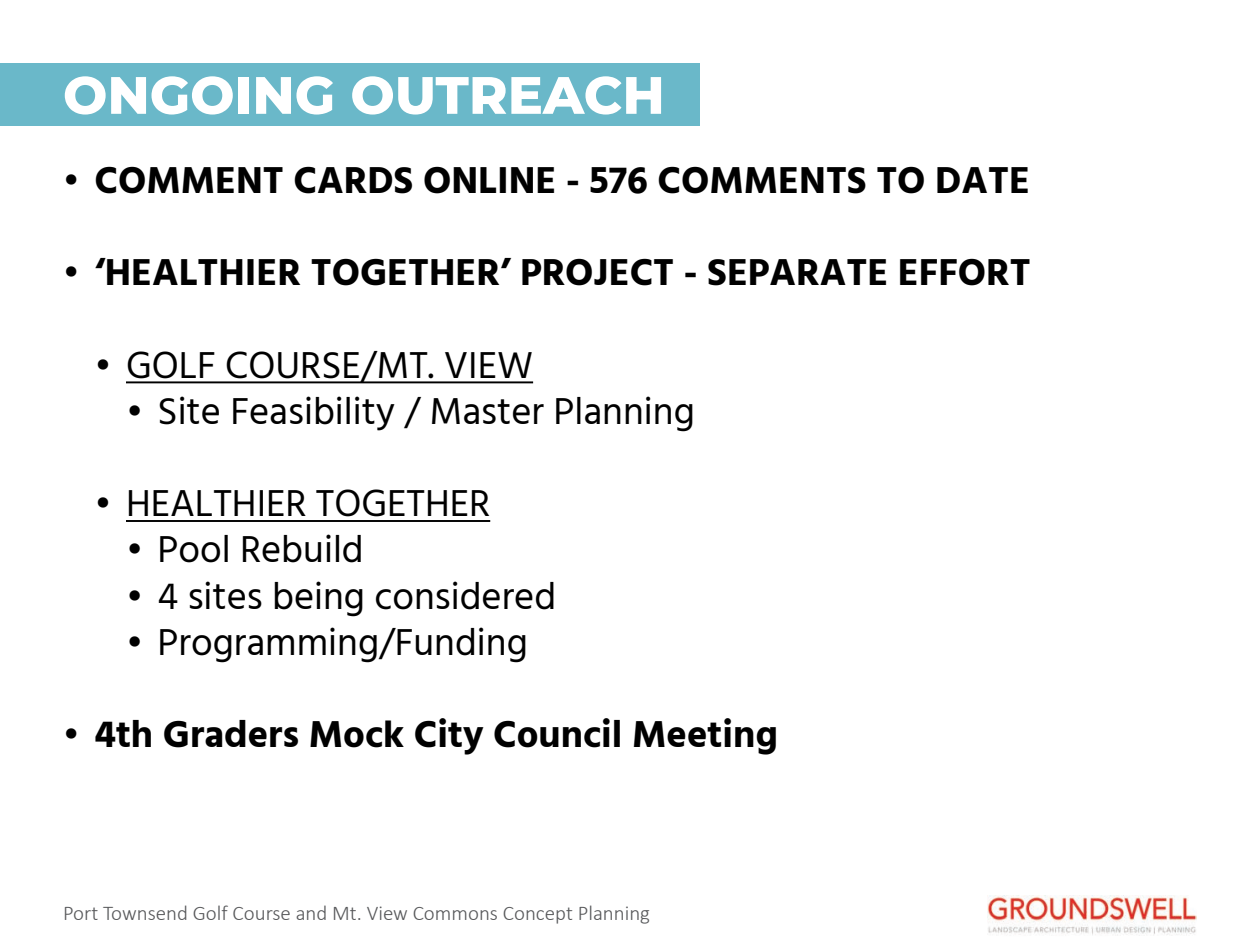
<style>
.page{position:relative;width:1260px;height:945px;background:#fff}
.page>*{position:absolute;margin:0;border:0;box-sizing:border-box;transform-origin:0 0}
.subject_headers{font:100 52.5px "Montserrat";color:#fff}
.t1{font:38.5px "Hind Madurai";color:#000}
.t2{font:700 38.5px "Hind Madurai";color:#000}
.t3{font:300 21px "Calibri";color:#57585a}
</style>
<div class="page">
<img style="left:988px;top:896px;width:209px;height:40px">
<div style="left:0;top:63px;width:699px;height:63px;background:#6ab8c9"></div>
<hr style="left:126px;top:381px;width:407px;height:2px;background:#000">
<hr style="left:126px;top:520px;width:364px;height:2px;background:#000">
<p class="subject_headers" style="left:63px;top:60px;width:603px">ONGOING OUTREACH</p>
<p class="t2" style="left:63px;top:155px;width:969px">• COMMENT CARDS ONLINE - 576 COMMENTS TO DATE</p>
<p class="t2" style="left:63px;top:247px;width:969px">• ‘HEALTHIER TOGETHER’ PROJECT - SEPARATE EFFORT</p>
<p class="t1" style="left:94px;top:342px;width:440px">• GOLF COURSE/MT. VIEW</p>
<p class="t1" style="left:126px;top:388px;width:570px">• Site Feasibility / Master Planning</p>
<p class="t1" style="left:94px;top:480px;width:397px">• HEALTHIER TOGETHER</p>
<p class="t1" style="left:126px;top:527px;width:239px">• Pool Rebuild</p>
<p class="t1" style="left:126px;top:573px;width:432px">• 4 sites being considered</p>
<p class="t1" style="left:126px;top:619px;width:403px">• Programming/Funding</p>
<p class="t2" style="left:63px;top:709px;width:716px">• 4th Graders Mock City Council Meeting</p>
<p class="t3" style="left:63px;top:900px;width:589px">Port Townsend Golf Course and Mt. View Commons Concept Planning</p>
</div>
